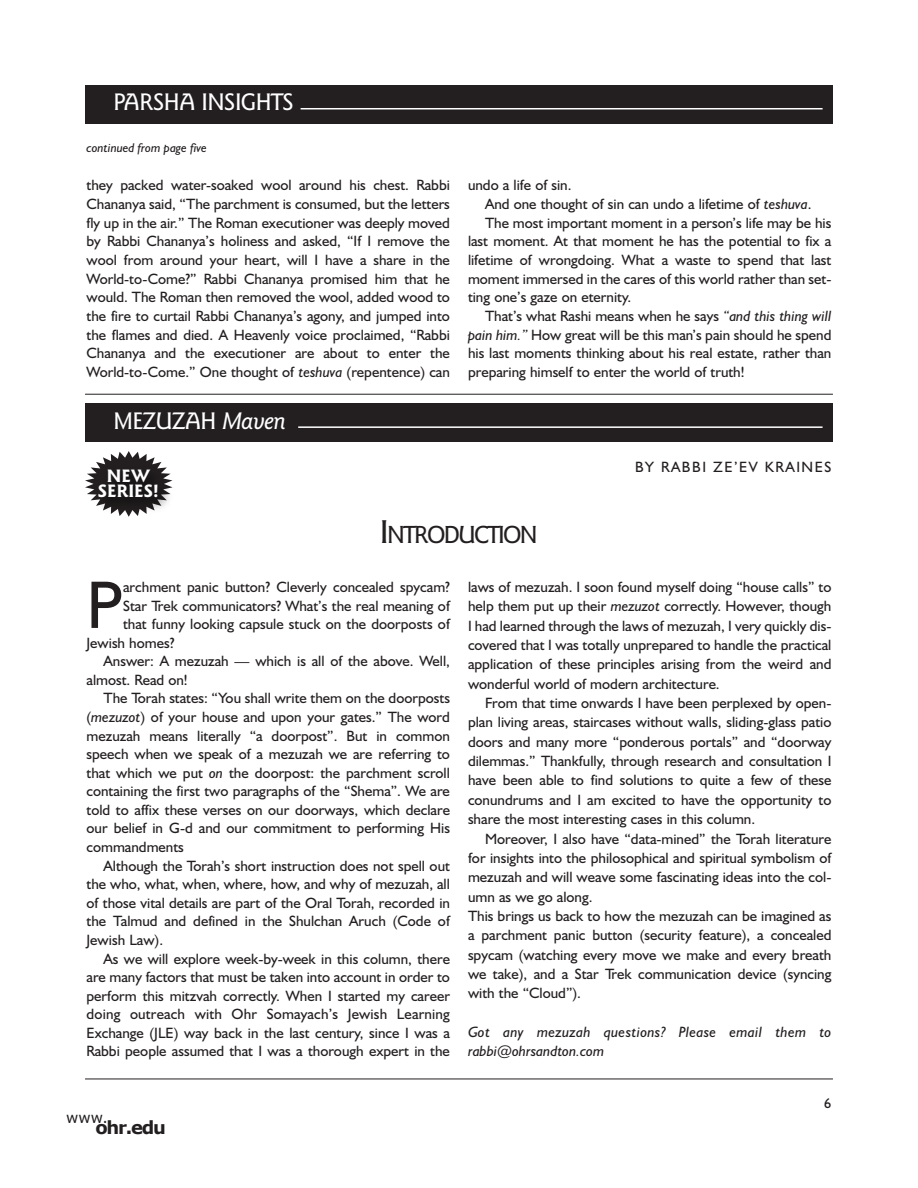
<style>
.page{position:relative;width:918px;height:1188px;background:#fff}
.page>*{position:absolute;margin:0;border:0;box-sizing:border-box;transform-origin:0 0}
.t1{font:67.65px "Humanist 521 BT";color:#231f20}
.t2{font:500 24.75px "Goudy Sans IT Cby BT";letter-spacing:-.07em;color:#231f20}
.t3{font:500 24px "Goudy Sans IT Cby BT";letter-spacing:-.025em;color:#fff}
.t4{font:700 18px/15.6px "Goudy Sans IT Cby BT";color:#fff;text-align:center}
.t5{font:700 18px "Verdana";letter-spacing:-.07em;color:#231f20}
.t6{font:15px/19.4px "Humanist 521 BT";color:#231f20;text-align:justify}
.t7{font:italic 15px/19.4px "Humanist 521 BT";letter-spacing:.02em;color:#231f20}
.t8{font:15px "Humanist 521 BT";letter-spacing:.1em;color:#231f20}
.t9{font:15px "Verdana";color:#231f20}
.t10{font:14.25px "Humanist 521 BT";color:#231f20}
.t11{font:italic 12.75px "Humanist 521 BT";color:#231f20}
.s1{font-style:italic}
.s2{font-size:33px}
</style>
<div class="page">
<hr style="left:85px;top:1079px;width:748px;height:1px;background:#231f20">
<hr style="left:85px;top:394px;width:748px;height:1px;background:#231f20">
<div style="left:85px;top:85px;width:748px;height:38px;background:#231f20"></div>
<hr style="left:301px;top:108px;width:522px;height:1px;background:#fff">
<div style="left:85px;top:403px;width:748px;height:39px;background:#231f20"></div>
<hr style="left:298px;top:426px;width:525px;height:2px;background:#fff">
<svg style="left:110px;top:451px;width:37px;height:5px"></svg>
<img style="left:85px;top:456px;width:88px;height:61px">
<h3 class="t3" style="left:113px;top:88px;width:182px">PARSHA INSIGHTS</h3>
<p class="t11" style="left:87px;top:141px;width:122px">continued from page five</p>
<p class="t6" style="left:87px;top:176px;width:365px;line-height:18.6px">they packed water-soaked wool around his chest. Rabbi Chananya said, “The parchment is consumed, but the letters fly up in the air.” The Roman executioner was deeply moved by Rabbi Chananya’s holiness and asked, “If I remove the wool from around your heart, will I have a share in the World-to-Come?” Rabbi Chananya promised him that he would. The Roman then removed the wool, added wood to the fire to curtail Rabbi Chananya’s agony, and jumped into the flames and died. A Heavenly voice proclaimed, “Rabbi Chananya and the executioner are about to enter the World-to-Come.” One thought of <span class="s1">teshuva</span> (repentence) can</p>
<p class="t6" style="left:468px;top:176px;width:105px">undo a life of sin.</p>
<p class="t6" style="left:485px;top:194px;width:328px">And one thought of sin can undo a lifetime of <span class="s1">teshuva</span>.</p>
<p class="t6" style="left:485px;top:213px;width:348px">The most important moment in a person’s life may be his</p>
<p class="t6" style="left:468px;top:232px;width:365px">last moment. At that moment he has the potential to fix a</p>
<p class="t6" style="left:468px;top:250px;width:365px">lifetime of wrongdoing. What a waste to spend that last</p>
<p class="t6" style="left:468px;top:269px;width:365px">moment immersed in the cares of this world rather than set-</p>
<p class="t6" style="left:468px;top:287px;width:165px">ting one’s gaze on eternity.</p>
<p class="t6" style="left:485px;top:306px;width:348px">That’s what Rashi means when he says <span class="s1">“and this thing will</span></p>
<p class="t6" style="left:468px;top:325px;width:365px"><span class="s1">pain him.”</span> How great will be this man’s pain should he spend</p>
<p class="t6" style="left:468px;top:343px;width:365px">his last moments thinking about his real estate, rather than</p>
<p class="t6" style="left:468px;top:362px;width:278px">preparing himself to enter the world of truth!</p>
<h3 class="t3" style="left:113px;top:407px;width:174px">MEZUZAH <span class="s1">Maven</span></h3>
<p class="t4" style="left:98px;top:468px;width:63px">NEW<br>SERIES!</p>
<h2 class="t2" style="left:380px;top:520px;width:160px"><span class="s2">I</span>NTRODUCTION</h2>
<p class="t8" style="left:635px;top:458px;width:198px">By RABBI ZE’Ev kRAInES</p>
<h1 class="t1" style="left:87px;top:565px;width:38px">P</h1>
<p class="t6" style="left:123px;top:577px;width:328px">archment panic button? Cleverly concealed spycam?</p>
<p class="t6" style="left:123px;top:596px;width:328px">Star Trek communicators? What’s the real meaning of</p>
<p class="t6" style="left:123px;top:614px;width:328px">that funny looking capsule stuck on the doorposts of</p>
<p class="t6" style="left:87px;top:633px;width:89px">Jewish homes?</p>
<p class="t6" style="left:104px;top:651px;width:348px">Answer: A mezuzah — which is all of the above. Well,</p>
<p class="t6" style="left:87px;top:670px;width:103px">almost. Read on!</p>
<p class="t6" style="left:104px;top:689px;width:348px">The Torah states: “you shall write them on the doorposts</p>
<p class="t6" style="left:87px;top:707px;width:365px">(<span class="s1">mezuzot</span>) of your house and upon your gates.” The word</p>
<p class="t6" style="left:87px;top:726px;width:365px">mezuzah means literally “a doorpost”. But in common</p>
<p class="t6" style="left:87px;top:744px;width:365px">speech when we speak of a mezuzah we are referring to</p>
<p class="t6" style="left:87px;top:763px;width:365px">that which we put <span class="s1">on</span> the doorpost: the parchment scroll</p>
<p class="t6" style="left:87px;top:781px;width:365px">containing the first two paragraphs of the “Shema”. We are</p>
<p class="t6" style="left:87px;top:800px;width:365px">told to affix these verses on our doorways, which declare</p>
<p class="t6" style="left:87px;top:819px;width:365px">our belief in G-d and our commitment to performing His</p>
<p class="t6" style="left:87px;top:837px;width:99px">commandments</p>
<p class="t6" style="left:104px;top:856px;width:348px">Although the Torah’s short instruction does not spell out</p>
<p class="t6" style="left:87px;top:874px;width:365px">the who, what, when, where, how, and why of mezuzah, all</p>
<p class="t6" style="left:87px;top:893px;width:365px">of those vital details are part of the Oral Torah, recorded in</p>
<p class="t6" style="left:87px;top:912px;width:365px">the Talmud and defined in the Shulchan Aruch (Code of</p>
<p class="t6" style="left:87px;top:930px;width:78px">Jewish Law).</p>
<p class="t6" style="left:104px;top:949px;width:348px">As we will explore week-by-week in this column, there</p>
<p class="t6" style="left:87px;top:967px;width:365px">are many factors that must be taken into account in order to</p>
<p class="t6" style="left:87px;top:986px;width:365px">perform this mitzvah correctly. When I started my career</p>
<p class="t6" style="left:87px;top:1004px;width:365px">doing outreach with Ohr Somayach’s Jewish Learning</p>
<p class="t6" style="left:87px;top:1023px;width:365px">Exchange (JLE) way back in the last century, since I was a</p>
<p class="t6" style="left:87px;top:1042px;width:365px">Rabbi people assumed that I was a thorough expert in the</p>
<p class="t9" style="left:66px;top:1108px;width:43px">www.</p>
<p class="t5" style="left:96px;top:1116px;width:72px">ohr.edu</p>
<p class="t6" style="left:468px;top:577px;width:365px">laws of mezuzah. I soon found myself doing “house calls” to help them put up their <span class="s1">mezuzot</span> correctly. However, though I had learned through the laws of mezuzah, I very quickly dis&shy;covered that I was totally unprepared to handle the practical application of these principles arising from the weird and wonderful world of modern architecture.</p>
<p class="t6" style="left:468px;top:693px;width:365px;text-indent:17px">From that time onwards I have been perplexed by open&shy;plan living areas, staircases without walls, sliding-glass patio doors and many more “ponderous portals” and “doorway dilemmas.” Thankfully, through research and consultation I have been able to find solutions to quite a few of these conundrums and I am excited to have the opportunity to share the most interesting cases in this column.</p>
<p class="t6" style="left:468px;top:829px;width:365px;text-align:left;text-indent:17px">Moreover, I also have “data-mined” the Torah literature for insights into the philosophical and spiritual symbolism of mezuzah and will weave some fascinating ideas into the col&shy;umn as we go along.<br>This brings us back to how the mezuzah can be imagined as a parchment panic button (security feature), a concealed spycam (watching every move we make and every breath we take), and a Star Trek communication device (syncing with the “Cloud”).</p>
<p class="t7" style="left:468px;top:1022px;width:365px">Got any mezuzah questions? Please email them to rabbi@ohrsandton.com</p>
<p class="t10" style="left:824px;top:1095px;width:9px">6</p>
</div>
